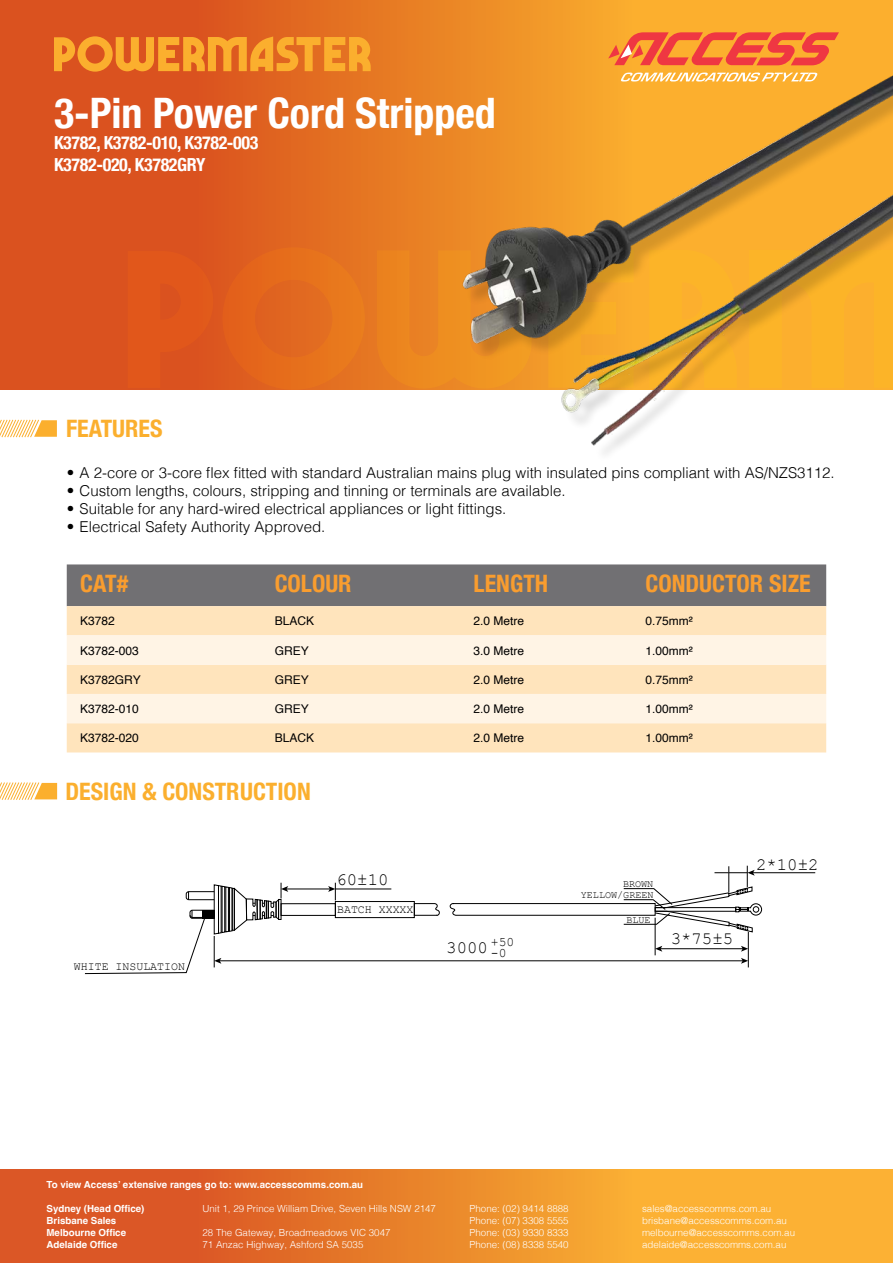
<style>
.page{position:relative;width:893px;height:1263px;background:#fff}
.page>*{position:absolute;margin:0;border:0;box-sizing:border-box;transform-origin:0 0}
.t1{font:700 condensed 42px "Helvetica Neue";color:#fff}
.t2{font:700 condensed 24px "Helvetica Neue";color:#f99d2f}
.Paragraph_title{font:700 condensed 24px "Helvetica Neue";color:#fbaf2e}
.t3{font:700 condensed 18px/21.6px "Helvetica Neue LT Com";letter-spacing:-.02em;color:#fff}
.t4{font:17.4px "Courier New";color:#000}
.t5{font:300 15px "Helvetica";color:#000}
.t6{font:13.05px "Courier New";color:#000}
.t7{font:12px "Helvetica";color:#000}
.t8{font:11.55px "Courier New";color:#000}
.t9{font:10.2px/10.8px "Courier New";color:#000;text-align:right}
.t10{font:300 9.75px "Helvetica";color:#fff}
.t11{font:700 9.75px "Helvetica";color:#fff}
</style>
<div class="page">
<svg style="left:0;top:0;width:893px;height:390px;background:#e26922"></svg>
<svg style="left:222px;top:247px;width:143px;height:143px;background:#e36a1d"></svg>
<div style="left:377px;top:250px;width:34px;height:139px;background:#eb831f"></div>
<div style="left:128px;top:251px;width:85px;height:137px;background:#e1571b"></div>
<svg style="left:608px;top:32px;width:231px;height:33px;background:#f46c3a"></svg>
<svg style="left:54px;top:36px;width:317px;height:36px;background:#ee8d28"></svg>
<svg style="left:0;top:1169px;width:893px;height:94px;background:#eb862c"></svg>
<div style="left:67px;top:564px;width:759px;height:42px;background:#717073"></div>
<div style="left:67px;top:606px;width:759px;height:146px;background:#ffe4bc"></div>
<svg style="left:67px;top:635px;width:759px;height:88px;background:#ffeed7"></svg>
<div style="left:281px;top:903px;width:55px;height:13px;border:1px solid #000"></div>
<svg style="left:415px;top:903px;width:25px;height:13px"></svg>
<div style="left:335px;top:901px;width:80px;height:17px;border:1px solid #000"></div>
<hr style="left:286px;top:889px;width:44px;height:1px;background:#000">
<svg style="left:328px;top:883px;width:8px;height:17px"></svg>
<hr style="left:335px;top:889px;width:56px;height:1px;background:#000">
<hr style="left:748px;top:932px;width:1px;height:35px;background:#000">
<hr style="left:753px;top:872px;width:62px;height:1px;background:#000">
<hr style="left:655px;top:918px;width:1px;height:37px;background:#000">
<hr style="left:660px;top:948px;width:83px;height:1px;background:#000">
<svg style="left:655px;top:946px;width:7px;height:6px"></svg>
<svg style="left:741px;top:946px;width:7px;height:6px"></svg>
<hr style="left:219px;top:960px;width:524px;height:1px;background:#000">
<svg style="left:84px;top:883px;width:204px;height:91px"></svg>
<svg style="left:741px;top:958px;width:7px;height:6px"></svg>
<svg style="left:449px;top:866px;width:313px;height:67px"></svg>
<img style="left:411px;top:72px;width:482px;height:382px">
<svg style="left:0;top:419px;width:57px;height:19px"></svg>
<svg style="left:0;top:782px;width:57px;height:18px"></svg>
<p class="t1" style="left:54px;top:78px;width:443px">3-Pin Power Cord Stripped</p>
<p class="t3" style="left:54px;top:132px;width:206px">K3782, K3782-010, K3782-003<br>K3782-020, K3782GRY</p>
<p class="Paragraph_title" style="left:66px;top:409px;width:98px">FEATURES</p>
<p class="t5" style="left:67px;top:459px;width:769px">• A 2-core or 3-core flex fitted with standard Australian mains plug with insulated pins compliant with AS/NZS3112.</p>
<p class="t5" style="left:67px;top:477px;width:500px">• Custom lengths, colours, stripping and tinning or terminals are available.</p>
<p class="t5" style="left:67px;top:495px;width:441px">• Suitable for any hard-wired electrical appliances or light fittings.</p>
<p class="t5" style="left:67px;top:513px;width:260px">• Electrical Safety Authority Approved.</p>
<p class="t2" style="left:80px;top:564px;width:49px">CAT#</p>
<p class="t2" style="left:275px;top:564px;width:78px">COLOUR</p>
<p class="t2" style="left:474px;top:564px;width:76px">LENGTH</p>
<p class="t2" style="left:645px;top:564px;width:167px">CONDUCTOR SIZE</p>
<p class="t7" style="left:80px;top:612px;width:36px">K3782</p>
<p class="t7" style="left:275px;top:612px;width:41px">BLACK</p>
<p class="t7" style="left:474px;top:612px;width:52px">2.0 Metre</p>
<p class="t7" style="left:645px;top:612px;width:49px">0.75mm²</p>
<p class="t7" style="left:80px;top:641px;width:60px">K3782-003</p>
<p class="t7" style="left:275px;top:641px;width:36px">GREY</p>
<p class="t7" style="left:474px;top:641px;width:52px">3.0 Metre</p>
<p class="t7" style="left:645px;top:641px;width:49px">1.00mm²</p>
<p class="t7" style="left:80px;top:670px;width:62px">K3782GRY</p>
<p class="t7" style="left:275px;top:670px;width:36px">GREY</p>
<p class="t7" style="left:474px;top:670px;width:52px">2.0 Metre</p>
<p class="t7" style="left:645px;top:670px;width:49px">0.75mm²</p>
<p class="t7" style="left:80px;top:700px;width:60px">K3782-010</p>
<p class="t7" style="left:275px;top:700px;width:36px">GREY</p>
<p class="t7" style="left:474px;top:700px;width:52px">2.0 Metre</p>
<p class="t7" style="left:645px;top:700px;width:49px">1.00mm²</p>
<p class="t7" style="left:80px;top:729px;width:60px">K3782-020</p>
<p class="t7" style="left:275px;top:729px;width:41px">BLACK</p>
<p class="t7" style="left:474px;top:729px;width:52px">2.0 Metre</p>
<p class="t7" style="left:645px;top:729px;width:49px">1.00mm²</p>
<p class="Paragraph_title" style="left:65px;top:771px;width:247px">DESIGN &amp; CONSTRUCTION</p>
<p class="t8" style="left:74px;top:959px;width:113px">WHITE INSULATION</p>
<p class="t4" style="left:336px;top:869px;width:54px">60±10</p>
<p class="t8" style="left:337px;top:902px;width:78px">BATCH XXXXX</p>
<p class="t4" style="left:446px;top:937px;width:70px">3000 <sup>+50</sup></p>
<p class="t6" style="left:491px;top:944px;width:17px">-0</p>
<p class="t9" style="left:581px;top:878px;width:74px">BROWN<br>YELLOW/GREEN</p>
<p class="t9" style="left:626px;top:914px;width:26px">BLUE</p>
<p class="t4" style="left:671px;top:928px;width:64px">3*75±5</p>
<p class="t4" style="left:756px;top:853px;width:64px">2*10±2</p>
<p class="t11" style="left:46px;top:1178px;width:318px">To view Access’ extensive ranges go to: www.accesscomms.com.au</p>
<p class="t11" style="left:46px;top:1202px;width:100px">Sydney (Head Office)</p>
<p class="t10" style="left:203px;top:1200px;width:235px">Unit 1, 29 Prince William Drive, Seven Hills NSW 2147</p>
<p class="t10" style="left:470px;top:1200px;width:101px">Phone: (02) 9414 8888</p>
<p class="t10" style="left:642px;top:1200px;width:131px">sales@accesscomms.com.au</p>
<p class="t11" style="left:46px;top:1214px;width:71px">Brisbane Sales</p>
<p class="t10" style="left:470px;top:1212px;width:101px">Phone: (07) 3308 5555</p>
<p class="t10" style="left:642px;top:1212px;width:146px">brisbane@accesscomms.com.au</p>
<p class="t11" style="left:46px;top:1226px;width:81px">Melbourne Office</p>
<p class="t10" style="left:203px;top:1224px;width:190px">28 The Gateway, Broadmeadows VIC 3047</p>
<p class="t10" style="left:470px;top:1224px;width:101px">Phone: (03) 9330 8333</p>
<p class="t10" style="left:642px;top:1224px;width:155px">melbourne@accesscomms.com.au</p>
<p class="t11" style="left:46px;top:1238px;width:72px">Adelaide Office</p>
<p class="t10" style="left:202px;top:1236px;width:162px">71 Anzac Highway, Ashford SA 5035</p>
<p class="t10" style="left:470px;top:1236px;width:101px">Phone: (08) 8338 5540</p>
<p class="t10" style="left:642px;top:1236px;width:146px">adelaide@accesscomms.com.au</p>
</div>
